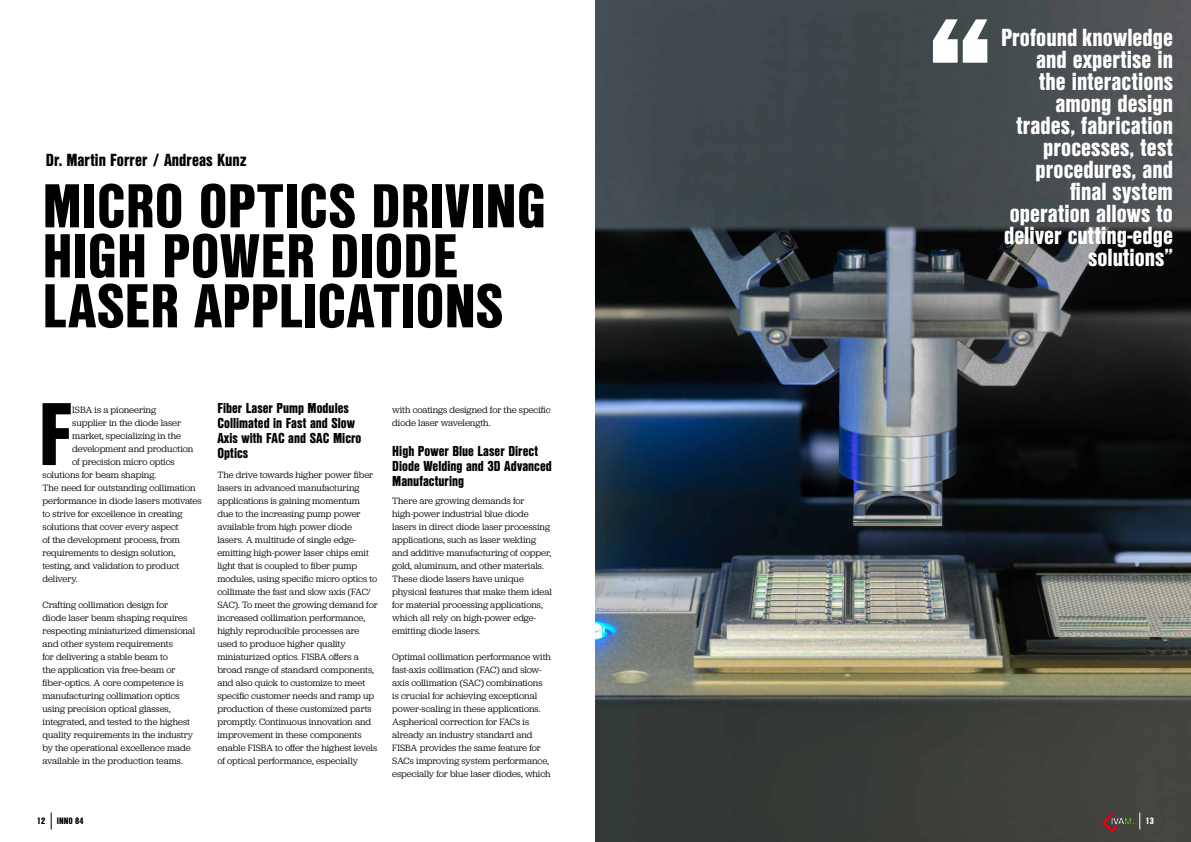
<style>
.page{position:relative;width:1191px;height:842px;background:#fff}
.page>*{position:absolute;margin:0;border:0;box-sizing:border-box;transform-origin:0 0}
.t1{font:900 86.2px "Nimbus San Con L";color:#000}
.t2{font:900 60px/50px "Nimbus San Con L";color:#000}
.t3{font:900 24px/22px "Nimbus San Con L";color:#fff;text-align:right}
.t4{font:900 17px "Nimbus San Con L";color:#020203}
.t5{font:900 14px/15px "Nimbus San Con L";color:#000}
.t6{font:9.5px/13px "Jubilat";color:#000}
.t7{font:900 9px "Nimbus San Con L";color:#000}
.t8{font:900 9px "Nimbus San Con L";color:#fff}
</style>
<div class="page">
<img style="left:595px;top:0;width:596px;height:842px">
<svg style="left:933px;top:19px;width:54px;height:44px"></svg>
<svg style="left:51px;top:812px;width:1px;height:17px"></svg>
<svg style="left:1139px;top:812px;width:1px;height:17px"></svg>
<img style="left:1102px;top:812px;width:32px;height:20px">
<h3 class="t4" style="left:46px;top:147px;width:202px">Dr. Martin Forrer / Andreas Kunz</h3>
<h2 class="t2" style="left:43px;top:178px;width:505px">MICRO OPTICS DRIVING<br>HIGH POWER DIODE<br>LASER APPLICATIONS</h2>
<h1 class="t1" style="left:38px;top:369px;width:35px">F</h1>
<p class="t6" style="left:72px;top:403px;width:85px">ISBA is a pioneering</p>
<p class="t6" style="left:72px;top:416px;width:110px">supplier in the diode laser</p>
<p class="t6" style="left:72px;top:429px;width:110px">market, specializing in the</p>
<p class="t6" style="left:72px;top:442px;width:123px">development and production</p>
<p class="t6" style="left:72px;top:455px;width:104px">of precision micro optics</p>
<p class="t6" style="left:43px;top:468px;width:115px">solutions for beam shaping.</p>
<p class="t6" style="left:43px;top:481px;width:155px">The need for outstanding collimation</p>
<p class="t6" style="left:43px;top:494px;width:161px">performance in diode lasers motivates</p>
<p class="t6" style="left:43px;top:507px;width:141px">to strive for excellence in creating</p>
<p class="t6" style="left:43px;top:520px;width:138px">solutions that cover every aspect</p>
<p class="t6" style="left:43px;top:533px;width:139px">of the development process, from</p>
<p class="t6" style="left:43px;top:546px;width:135px">requirements to design solution,</p>
<p class="t6" style="left:43px;top:559px;width:138px">testing, and validation to product</p>
<p class="t6" style="left:43px;top:572px;width:37px">delivery.</p>
<p class="t6" style="left:43px;top:598px;width:154px">Crafting collimation design for<br>diode laser beam shaping requires respecting miniaturized dimensional and other system requirements<br>for delivering a stable beam to<br>the application via free-beam or fiber-optics. A core competence is manufacturing collimation optics using precision optical glasses, integrated, and tested to the highest quality requirements in the industry by the operational excellence made available in the production teams.</p>
<h3 class="t5" style="left:217px;top:400px;width:145px">Fiber Laser Pump Modules<br>Collimated in Fast and Slow<br>Axis with FAC and SAC Micro<br>Optics</h3>
<p class="t6" style="left:217px;top:468px;width:162px">The drive towards higher power fiber lasers in advanced manufacturing applications is gaining momentum due to the increasing pump power available from high power diode lasers. A multitude of single edge&shy;emitting high-power laser chips emit light that is coupled to fiber pump modules, using specific micro optics to collimate the fast and slow axis (FAC/ SAC). To meet the growing demand for increased collimation performance, highly reproducible processes are used to produce higher quality miniaturized optics. FISBA offers a broad range of standard components, and also quick to customize to meet specific customer needs and ramp up production of these customized parts promptly. Continuous innovation and improvement in these components enable FISBA to offer the highest levels of optical performance, especially</p>
<p class="t6" style="left:392px;top:403px;width:160px">with coatings designed for the specific diode laser wavelength.</p>
<h3 class="t5" style="left:392px;top:443px;width:161px">High Power Blue Laser Direct<br>Diode Welding and 3D Advanced<br>Manufacturing</h3>
<p class="t6" style="left:392px;top:494px;width:161px">There are growing demands for high-power industrial blue diode lasers in direct diode laser processing applications, such as laser welding and additive manufacturing of copper, gold, aluminum, and other materials.<br>These diode lasers have unique physical features that make them ideal for material processing applications, which all rely on high-power edge&shy;emitting diode lasers.</p>
<p class="t6" style="left:392px;top:650px;width:160px">Optimal collimation performance with fast-axis collimation (FAC) and slow&shy;axis collimation (SAC) combinations is crucial for achieving exceptional power-scaling in these applications.<br>Aspherical correction for FACs is already an industry standard and FISBA provides the same feature for SACs improving system performance, especially for blue laser diodes, which</p>
<h3 class="t3" style="left:1001px;top:25px;width:173px">Profound knowledge and expertise in<br>the interactions among design trades, fabrication processes, test procedures, and final system operation allows to deliver cutting-edge solutions”</h3>
<p class="t7" style="left:37px;top:814px;width:10px">12</p>
<p class="t7" style="left:57px;top:814px;width:28px">INNO 84</p>
<p class="t8" style="left:1145px;top:814px;width:10px">13</p>
</div>
